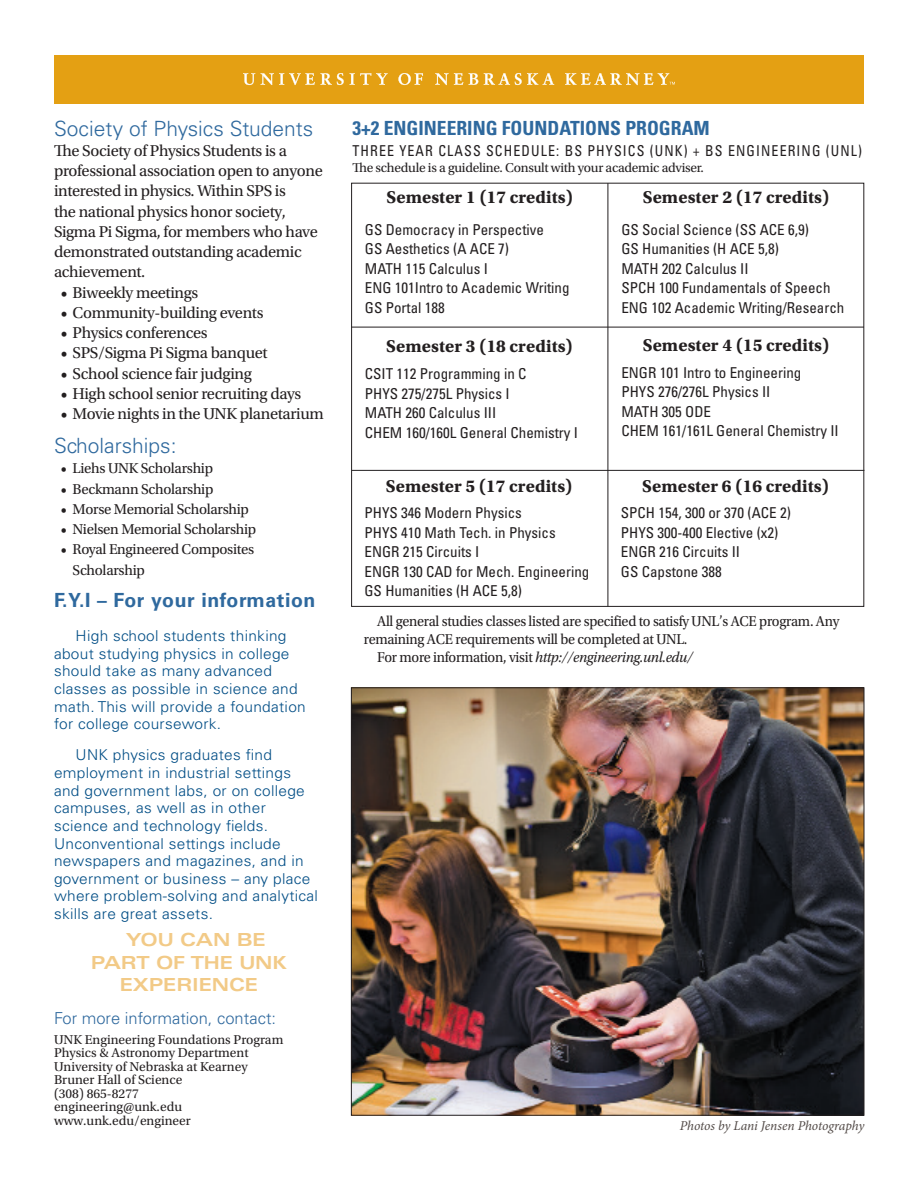
<style>
.page{position:relative;width:918px;height:1188px;background:#fff}
.page>*{position:absolute;margin:0;border:0;box-sizing:border-box;transform-origin:0 0}
.BLUE_sub-headlines{font:300 21px "Univers LT Std";color:#2f699e}
.Text_copy{font:700 condensed 19.5px "Univers LT Std";color:#2f699e}
.BLUE_sub-headlines-2{font:700 19.5px "Univers LT Std";letter-spacing:.03em;color:#2f699e}
.Semester_type{font:18px "Utopia Std Bold Capt";color:#231f20}
.facts_LARGE{font:700 expanded 18px "Univers LT Std";letter-spacing:-.01em;color:#f2ca87}
.Text_copy-2{font:16.5px/20.2px "Utopia Std";letter-spacing:-.02em;color:#231f20}
.For_more_information{font:300 16.5px "Univers LT Std";color:#2f699e}
.Class_schedule_type{font:condensed 15px "Univers LT Std";color:#231f20}
.facts_right_justify{font:300 15px/17.7px "Univers LT Std";letter-spacing:.02em;color:#004d85}
.Small_print_by_4-yr{font:15px "Utopia Std";letter-spacing:-.02em;color:#231f20}
.Small_print_by_4-yr-2{font:15px/18px "Utopia Std";letter-spacing:-.02em;color:#231f20;scale:.95 1}
.FOUR_YEAR_CLASS{font:condensed 15px "Univers LT Std";letter-spacing:.08em;color:#231f20;scale:.93 1}
.Small_print_by_4-yr-3{font:italic 15px "Utopia Std";letter-spacing:-.02em;color:#231f20;scale:.95 1}
.Bullets{font:15px "Utopia Std";letter-spacing:-.02em;color:#231f20}
.Small_print_by_4-yr-4{font:13.5px/13.5px "Utopia Std";color:#231f20}
.Small_print_by_4-yr-5{font:13.5px "Utopia Std";letter-spacing:-.02em;color:#231f20}
.t1{font:italic 13.5px "Minion Pro";letter-spacing:-.01em;color:#524a47}
.s1{font-style:normal}
</style>
<div class="page">
<div style="left:54px;top:55px;width:810px;height:48px;background:#e4a013"></div>
<svg style="left:243px;top:73px;width:12px;height:12px"></svg>
<svg style="left:261px;top:73px;width:83px;height:12px"></svg>
<svg style="left:350px;top:73px;width:38px;height:12px"></svg>
<svg style="left:398px;top:73px;width:25px;height:12px"></svg>
<svg style="left:435px;top:73px;width:28px;height:12px"></svg>
<svg style="left:469px;top:73px;width:9px;height:12px"></svg>
<svg style="left:484px;top:73px;width:70px;height:12px"></svg>
<svg style="left:565px;top:73px;width:110px;height:12px"></svg>
<img style="left:353px;top:689px;width:509px;height:425px">
<hr style="left:351px;top:327px;width:513px;height:1px;background:#231f20">
<hr style="left:608px;top:183px;width:1px;height:423px;background:#231f20">
<hr style="left:352px;top:470px;width:512px;height:1px;background:#231f20">
<p class="BLUE_sub-headlines" style="left:54px;top:116px;width:261px">Society of Physics Students</p>
<p class="Text_copy-2" style="left:54px;top:141px;width:270px">The Society of Physics Students is a professional association open to anyone interested in physics. Within SPS is<br>the national physics honor society, Sigma Pi Sigma, for members who have demonstrated outstanding academic achievement.</p>
<p class="Text_copy-2" style="left:61px;top:282px;width:139px">• Biweekly meetings</p>
<p class="Text_copy-2" style="left:61px;top:303px;width:204px">• Community-building events</p>
<p class="Text_copy-2" style="left:61px;top:323px;width:148px">• Physics conferences</p>
<p class="Text_copy-2" style="left:61px;top:343px;width:208px">• SPS/Sigma Pi Sigma banquet</p>
<p class="Text_copy-2" style="left:61px;top:363px;width:193px">• School science fair judging</p>
<p class="Text_copy-2" style="left:61px;top:384px;width:242px">• High school senior recruiting days</p>
<p class="Text_copy-2" style="left:61px;top:404px;width:265px">• Movie nights in the UNK planetarium</p>
<p class="BLUE_sub-headlines" style="left:54px;top:433px;width:124px">Scholarships:</p>
<p class="Small_print_by_4-yr" style="left:61px;top:460px;width:154px">• Liehs UNK Scholarship</p>
<p class="Small_print_by_4-yr" style="left:61px;top:481px;width:154px">• Beckmann Scholarship</p>
<p class="Small_print_by_4-yr" style="left:61px;top:501px;width:190px">• Morse Memorial Scholarship</p>
<p class="Small_print_by_4-yr" style="left:61px;top:521px;width:197px">• Nielsen Memorial Scholarship</p>
<p class="Small_print_by_4-yr" style="left:61px;top:541px;width:195px">• Royal Engineered Composites</p>
<p class="Bullets" style="left:73px;top:562px;width:74px">Scholarship</p>
<p class="BLUE_sub-headlines-2" style="left:54px;top:589px;width:263px">F.Y.I – For your information</p>
<p class="facts_right_justify" style="left:54px;top:627px;width:253px;text-indent:22px">High school students thinking about studying physics in college should take as many advanced classes as possible in science and math. This will provide a foundation for college coursework.</p>
<p class="facts_right_justify" style="left:54px;top:746px;width:266px;text-indent:22px">UNK physics graduates find employment in industrial settings and government labs, or on college campuses, as well as in other science and technology fields.<br>Unconventional settings include newspapers and magazines, and in government or business – any place where problem-solving and analytical skills are great assets.</p>
<p class="facts_LARGE" style="left:126px;top:930px;width:142px">YOU CAN BE</p>
<p class="facts_LARGE" style="left:91px;top:952px;width:198px">PART OF THE UNK</p>
<p class="facts_LARGE" style="left:120px;top:975px;width:140px">EXPERIENCE</p>
<p class="For_more_information" style="left:54px;top:1008px;width:224px">For more information, contact:</p>
<p class="Small_print_by_4-yr-4" style="left:54px;top:1033px;width:231px">UNK Engineering Foundations Program<br>Physics &amp; Astronomy Department<br>University of Nebraska at Kearney<br>Bruner Hall of Science<br>(308) 865-8277<br>engineering@unk.edu www.unk.edu/engineer</p>
<p class="Text_copy" style="left:352px;top:116px;width:359px">3+2 ENGINEERING FOUNDATIONS PROGRAM</p>
<p class="FOUR_YEAR_CLASS" style="left:352px;top:141px;width:550px">THREE YEAR CLASS SCHEDULE: BS PHYSICS (UNK) + BS ENGINEERING (UNL)</p>
<p class="Small_print_by_4-yr-5" style="left:352px;top:160px;width:353px">The schedule is a guideline. Consult with your academic adviser.</p>
<p class="Semester_type" style="left:386px;top:186px;width:188px">Semester 1 (17 credits)</p>
<p class="Semester_type" style="left:643px;top:186px;width:188px">Semester 2 (17 credits)</p>
<p class="Class_schedule_type" style="left:365px;top:220px;width:181px">GS Democracy in Perspective</p>
<p class="Class_schedule_type" style="left:365px;top:239px;width:146px">GS Aesthetics (A ACE 7)</p>
<p class="Class_schedule_type" style="left:365px;top:259px;width:125px">MATH 115 Calculus I</p>
<p class="Class_schedule_type" style="left:365px;top:278px;width:206px">ENG 101Intro to Academic Writing</p>
<p class="Class_schedule_type" style="left:365px;top:298px;width:81px">GS Portal 188</p>
<p class="Semester_type" style="left:643px;top:334px;width:188px">Semester 4 (15 credits)</p>
<p class="Class_schedule_type" style="left:621px;top:363px;width:181px">ENGR 101 Intro to Engineering</p>
<p class="Class_schedule_type" style="left:621px;top:382px;width:151px">PHYS 276/276L Physics II</p>
<p class="Class_schedule_type" style="left:621px;top:402px;width:91px">MATH 305 ODE</p>
<p class="Class_schedule_type" style="left:621px;top:421px;width:219px">CHEM 161/161L General Chemistry II</p>
<p class="Class_schedule_type" style="left:621px;top:220px;width:189px">GS Social Science (SS ACE 6,9)</p>
<p class="Class_schedule_type" style="left:621px;top:239px;width:159px">GS Humanities (H ACE 5,8)</p>
<p class="Class_schedule_type" style="left:621px;top:259px;width:129px">MATH 202 Calculus II</p>
<p class="Class_schedule_type" style="left:621px;top:278px;width:211px">SPCH 100 Fundamentals of Speech</p>
<p class="Class_schedule_type" style="left:621px;top:298px;width:225px">ENG 102 Academic Writing/Research</p>
<p class="Semester_type" style="left:386px;top:336px;width:188px">Semester 3 (18 credits)</p>
<p class="Class_schedule_type" style="left:365px;top:364px;width:163px">CSIT 112 Programming in C</p>
<p class="Class_schedule_type" style="left:365px;top:384px;width:146px">PHYS 275/275L Physics I</p>
<p class="Class_schedule_type" style="left:365px;top:403px;width:133px">MATH 260 Calculus III</p>
<p class="Class_schedule_type" style="left:365px;top:423px;width:215px">CHEM 160/160L General Chemistry I</p>
<p class="Semester_type" style="left:386px;top:475px;width:188px">Semester 5 (17 credits)</p>
<p class="Class_schedule_type" style="left:364px;top:504px;width:159px">PHYS 346 Modern Physics</p>
<p class="Class_schedule_type" style="left:364px;top:523px;width:193px">PHYS 410 Math Tech. in Physics</p>
<p class="Class_schedule_type" style="left:364px;top:543px;width:116px">ENGR 215 Circuits I</p>
<p class="Class_schedule_type" style="left:364px;top:562px;width:226px">ENGR 130 CAD for Mech. Engineering</p>
<p class="Class_schedule_type" style="left:364px;top:582px;width:159px">GS Humanities (H ACE 5,8)</p>
<p class="Semester_type" style="left:642px;top:475px;width:188px">Semester 6 (16 credits)</p>
<p class="Class_schedule_type" style="left:621px;top:504px;width:171px">SPCH 154, 300 or 370 (ACE 2)</p>
<p class="Class_schedule_type" style="left:621px;top:523px;width:159px">PHYS 300-400 Elective (x2)</p>
<p class="Class_schedule_type" style="left:621px;top:543px;width:121px">ENGR 216 Circuits II</p>
<p class="Class_schedule_type" style="left:621px;top:562px;width:102px">GS Capstone 388</p>
<p class="Small_print_by_4-yr-2" style="left:364px;top:612px;width:502px;text-indent:14px">All general studies classes listed are specified to satisfy UNL’s ACE program. Any remaining ACE requirements will be completed at UNL.</p>
<p class="Small_print_by_4-yr-3" style="left:377px;top:649px;width:334px"><span class="s1">For more information, visit</span> http://engineering.unl.edu/</p>
<p class="t1" style="left:680px;top:1116px;width:186px">Photos by Lani Jensen Photography</p>
</div>
